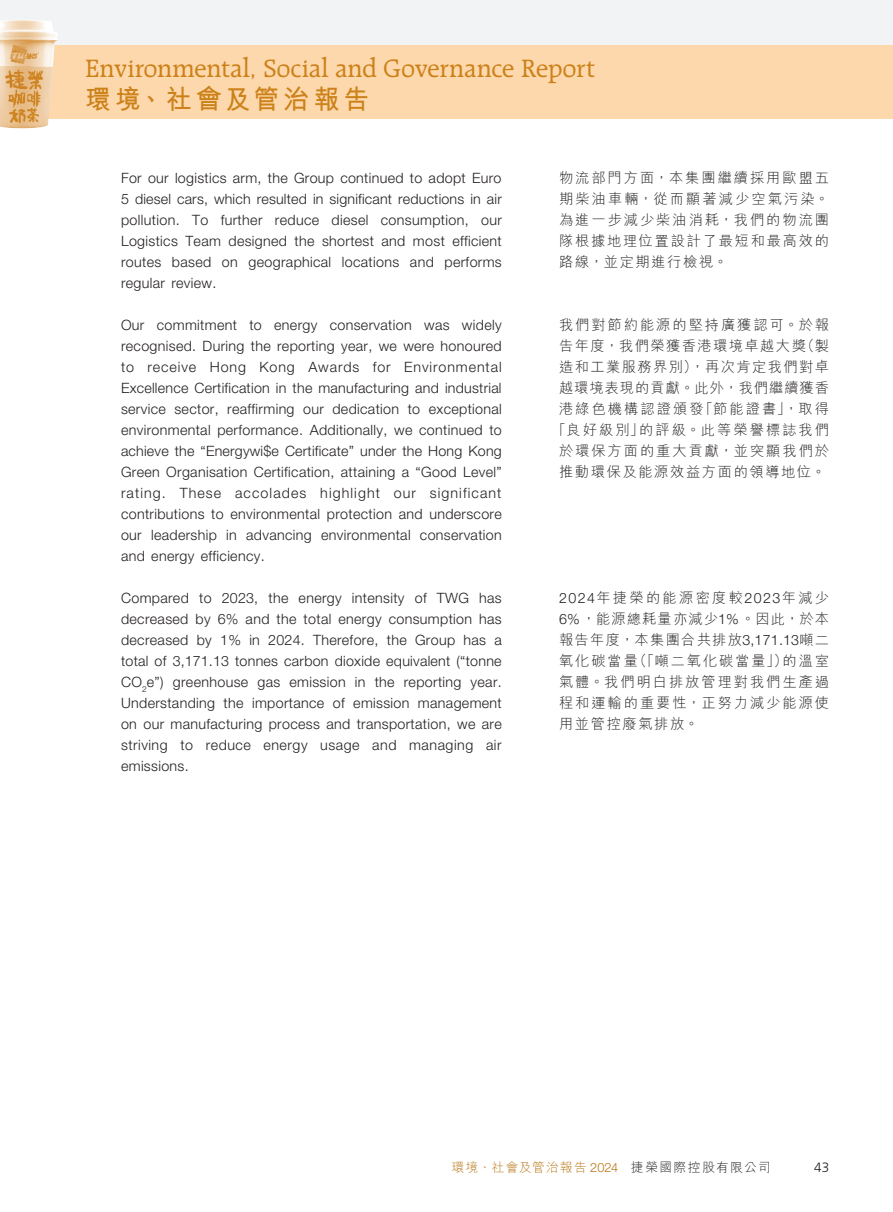
<style>
.page{position:relative;width:893px;height:1212px;background:#fff}
.page>*{position:absolute;margin:0;border:0;box-sizing:border-box;transform-origin:0 0}
.t1{font:27px "Raleigh LT Std";letter-spacing:.005em;color:#cc8119}
.t2{font:700 27px "M Hei HK";letter-spacing:.165em;color:#cc8119;scale:.95 1}
._01_Body_Text{font:300 14.25px/21px "Helvetica Neue LT Std";letter-spacing:.025em;color:#231f20;text-align:justify}
._01_Body_Text-2{font:300 14.25px/21px "M Hei HK";letter-spacing:.135em;color:#231f20;text-align:justify}
._01_Body_Text-3{font:300 14.25px/21px "M Hei HK";letter-spacing:.115em;color:#231f20;text-align:center}
.t3{font:300 13.5px "Frutiger LT Std";color:#231f20}
.t4{font:300 12.75px "M Hei HK";letter-spacing:.095em;color:#b87514}
.s1{font-family:"Helvetica Neue LT Std"}
.s2{color:#231f20}
</style>
<div class="page">
<div style="left:0;top:0;width:893px;height:119px;background:#fdd8ac"></div>
<div style="left:0;top:0;width:893px;height:45px;background:#f2f3f4"></div>
<img style="left:0;top:20px;width:58px;height:108px">
<h1 class="t1" style="left:85px;top:53px;width:512px">Environmental, Social and Governance Report</h1>
<h1 class="t2" style="left:85px;top:80px;width:300px">環境、社會及管治報告</h1>
<p class="_01_Body_Text" style="left:121px;top:167px;width:382px">For our logistics arm, the Group continued to adopt Euro 5 diesel cars, which resulted in significant reductions in air pollution. To further reduce diesel consumption, our Logistics Team designed the shortest and most efficient routes based on geographical locations and performs regular review.</p>
<p class="_01_Body_Text" style="left:121px;top:314px;width:382px">Our commitment to energy conservation was widely recognised. During the reporting year, we were honoured to receive Hong Kong Awards for Environmental Excellence Certification in the manufacturing and industrial service sector, reaffirming our dedication to exceptional environmental performance. Additionally, we continued to achieve the “Energywi$e Certificate” under the Hong Kong Green Organisation Certification, attaining a “Good Level” rating. These accolades highlight our significant contributions to environmental protection and underscore our leadership in advancing environmental conservation and energy efficiency.</p>
<p class="_01_Body_Text" style="left:121px;top:587px;width:382px">Compared to 2023, the energy intensity of TWG has decreased by 6% and the total energy consumption has decreased by 1% in 2024. Therefore, the Group has a total of 3,171.13 tonnes carbon dioxide equivalent (“tonne CO<sub>2</sub>e”) greenhouse gas emission in the reporting year.<br>Understanding the importance of emission management on our manufacturing process and transportation, we are striving to reduce energy usage and managing air emissions.</p>
<p class="_01_Body_Text-2" style="left:559px;top:167px;width:272px">物流部門方面，本集團繼續採用歐盟五期柴油車輛，從而顯著減少空氣污染。為進一步減少柴油消耗，我們的物流團隊根據地理位置設計了最短和最高效的路線，並定期進行檢視。</p>
<p class="_01_Body_Text-3" style="left:552px;top:314px;width:279px">我們對節約能源的堅持廣獲認可。於報告年度，我們榮獲香港環境卓越大獎（製造和工業服務界別），再次肯定我們對卓越環境表現的貢獻。此外，我們繼續獲香港綠色機構認證頒發「節能證書」，取得「良好級別」的評級。此等榮譽標誌我們於環保方面的重大貢獻，並突顯我們於推動環保及能源效益方面的領導地位。</p>
<p class="_01_Body_Text-2" style="left:559px;top:587px;width:272px"><span class="s1">2024</span>年捷榮的能源密度較<span class="s1">2023</span>年減少<span class="s1">6%</span>，能源總耗量亦減少<span class="s1">1%</span>。因此，於本報告年度，本集團合共排放<span class="s1">3,171.13</span>噸二氧化碳當量（「噸二氧化碳當量」）的溫室氣體。我們明白排放管理對我們生產過程和運輸的重要性，正努力減少能源使用並管控廢氣排放。</p>
<p class="t4" style="left:451px;top:1158px;width:321px">環境、社會及管治報告 <span class="s1">2024</span> <span class="s2">捷榮國際控股有限公司</span></p>
<p class="t3" style="left:814px;top:1159px;width:17px">43</p>
</div>
